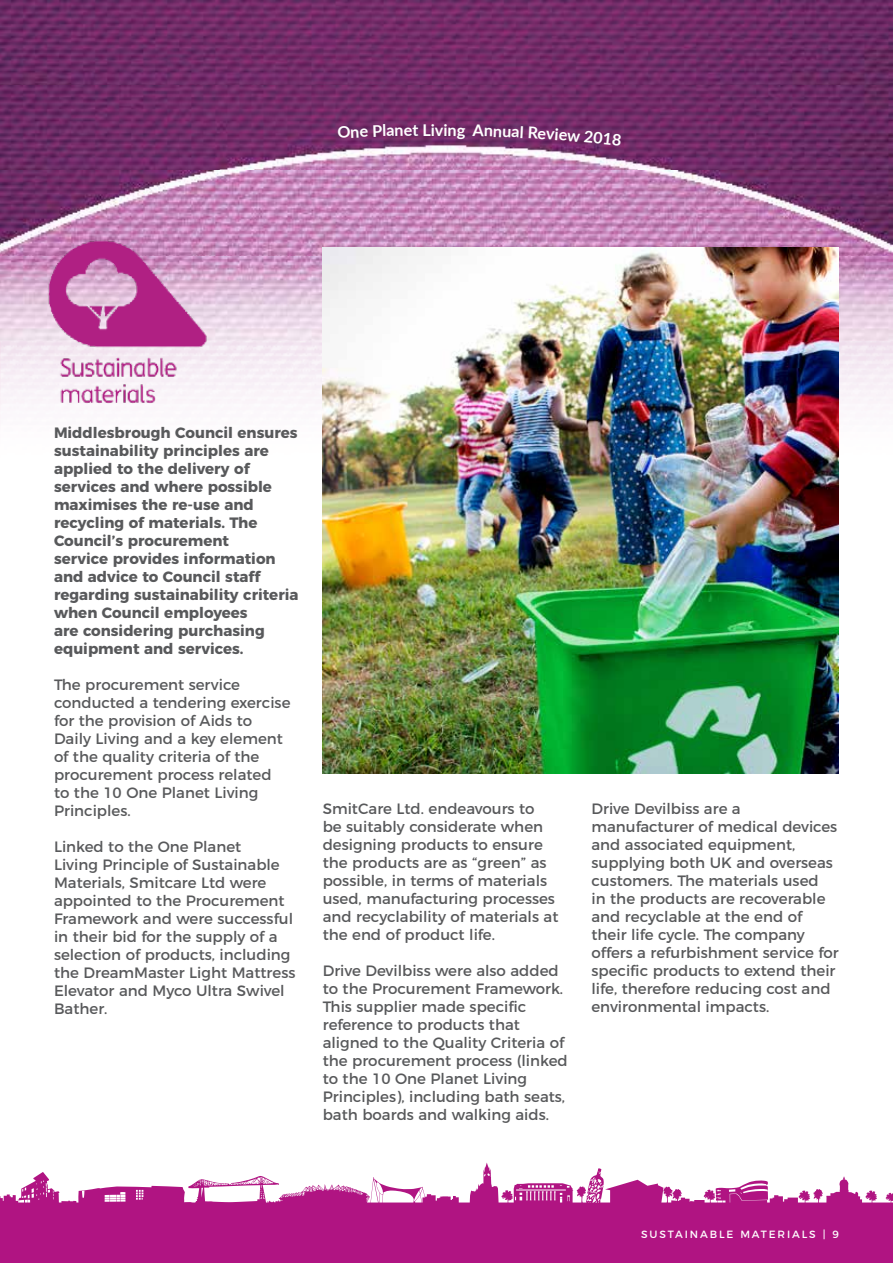
<style>
.page{position:relative;width:893px;height:1263px;background:#fff}
.page>*{position:absolute;margin:0;border:0;box-sizing:border-box;transform-origin:0 0}
.t1{font:700 16.2px "Lato";color:#fff}
.t2{font:15px/18px "Montserrat";color:#58595b}
.t3{font:700 15px/18px "Montserrat";color:#58595b}
.t4{font:10.5px "Montserrat";letter-spacing:.18em;color:#fff}
</style>
<div class="page">
<img style="left:0;top:0;width:893px;height:580px">
<img style="left:0;top:172px;width:277px;height:298px">
<img style="left:323px;top:248px;width:516px;height:526px">
<svg style="left:0;top:1162px;width:893px;height:101px;fill:#b01482"></svg>
<svg style="left:338px;top:124px;width:47px;height:14px"></svg>
<svg style="left:449px;top:127px;width:16px;height:12px"></svg>
<svg style="left:512px;top:126px;width:11px;height:12px"></svg>
<svg style="left:567px;top:131px;width:55px;height:15px"></svg>
<p class="t1" style="left:386px;top:118px;width:33px;rotate:-1deg">anet</p>
<p class="t1" style="left:422px;top:118px;width:27px">Livi</p>
<p class="t1" style="left:473px;top:118px;width:40px;rotate:2deg">Annu</p>
<p class="t1" style="left:529px;top:120px;width:41px;rotate:4deg">Revie</p>
<p class="t3" style="left:54px;top:422px;width:245px">Middlesbrough Council ensures sustainability principles are applied to the delivery of services and where possible maximises the re-use and recycling of materials. The<br>Council’s procurement<br>service provides information and advice to Council staff</p>
<p class="t3" style="left:54px;top:584px;width:246px">regarding sustainability criteria when Council employees<br>are considering purchasing equipment and services.</p>
<p class="t2" style="left:54px;top:674px;width:238px">The procurement service conducted a tendering exercise for the provision of Aids to<br>Daily Living and a key element of the quality criteria of the</p>
<p class="t2" style="left:54px;top:782px;width:206px">to the 10 One Planet Living<br>Principles.</p>
<p class="t2" style="left:54px;top:836px;width:243px">Linked to the One Planet<br>Living Principle of Sustainable<br>Materials, Smitcare Ltd were appointed to the Procurement<br>Framework and were successful in their bid for the supply of a selection of products, including the DreamMaster Light Mattress<br>Elevator and Myco Ultra Swivel<br>Bather.</p>
<p class="t2" style="left:54px;top:764px;width:219px">procurement process related</p>
<p class="t2" style="left:323px;top:798px;width:237px">SmitCare Ltd. endeavours to<br>be suitably considerate when designing products to ensure the products are as “green” as possible, in terms of materials used, manufacturing processes and recyclability of materials at the end of product life.</p>
<p class="t2" style="left:323px;top:960px;width:247px">Drive Devilbiss were also added to the Procurement Framework.<br>This supplier made specific reference to products that aligned to the Quality Criteria of the procurement process (linked to the 10 One Planet Living<br>Principles), including bath seats, bath boards and walking aids.</p>
<p class="t2" style="left:591px;top:798px;width:249px">Drive Devilbiss are a manufacturer of medical devices and associated equipment, supplying both UK and overseas customers. The materials used<br>in the products are recoverable and recyclable at the end of their life cycle. The company offers a refurbishment service for specific products to extend their life, therefore reducing cost and environmental impacts.</p>
<p class="t4" style="left:641px;top:1226px;width:199px">SUSTAINABLE MATERIALS | 9</p>
</div>
